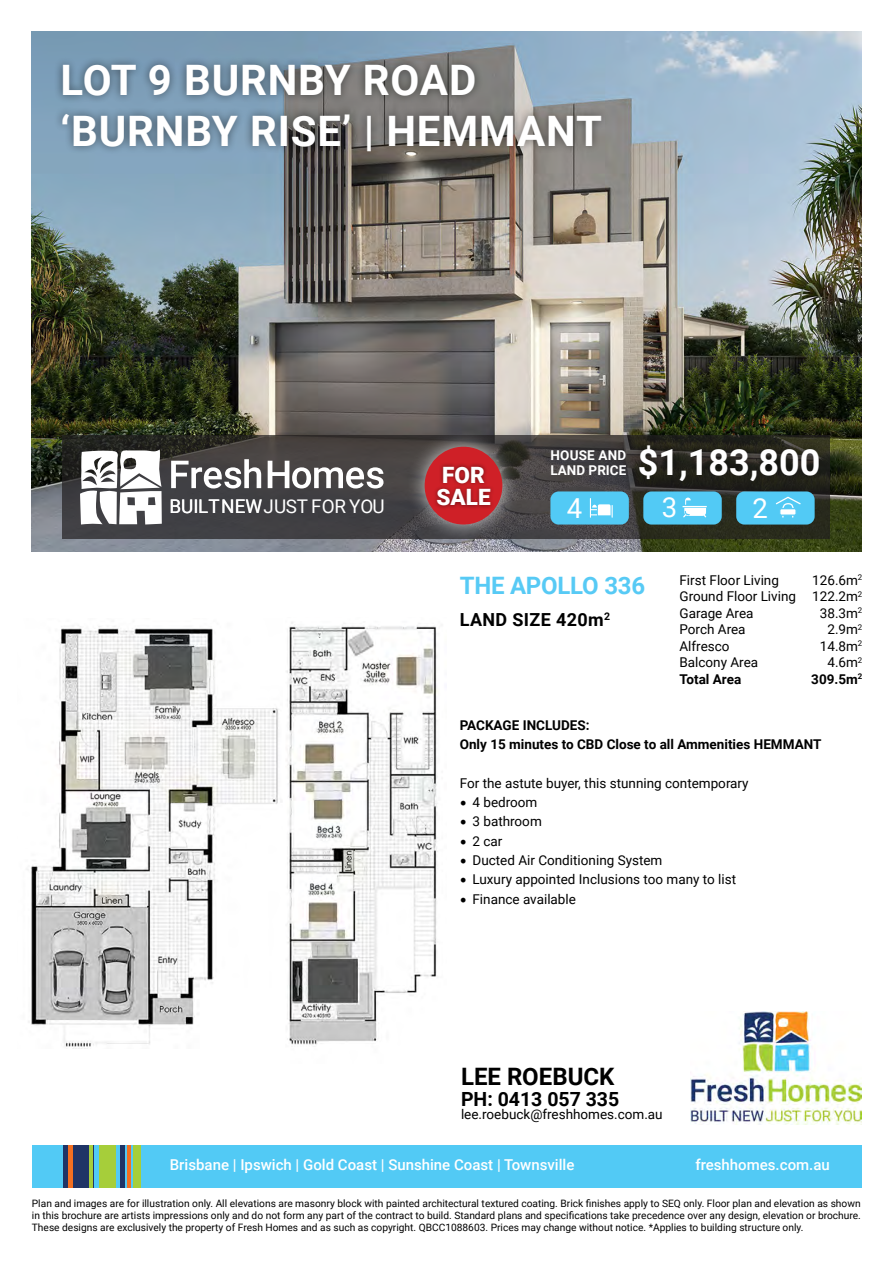
<style>
.page{position:relative;width:893px;height:1263px;background:#fff}
.page>*{position:absolute;margin:0;border:0;box-sizing:border-box;transform-origin:0 0}
.t1{font:700 42px/50.4px "Roboto";letter-spacing:.02em;color:#fff}
.t2{font:700 36px "Roboto";color:#fff}
.t3{font:27.6px "Roboto";color:#fff}
.t4{font:700 24px "Roboto";letter-spacing:-.01em;color:#57caf5}
.t5{font:700 24px "Roboto";color:#000}
.t6{font:900 22.5px/22.5px "Roboto";color:#fff}
.t7{font:700 19.5px "Roboto";color:#000}
.t8{font:18.9px "Roboto";color:#fff}
.t9{font:700 18px "Roboto";letter-spacing:.02em;color:#000}
.t10{font:500 15px "Roboto";color:#fff}
.t11{font:13.5px/16.5px "Roboto";color:#000}
.t12{font:700 13.5px/19.4px "Roboto";color:#000}
.t13{font:700 13.5px/15px "Roboto";letter-spacing:.01em;color:#fff}
.t14{font:10.2px/12px "Roboto";color:#000;text-align:justify}
.s1{font-weight:700}
.s2{font-family:"Minion Pro";font-size:18px}
</style>
<div class="page">
<img style="left:27px;top:626px;width:255px;height:423px">
<img style="left:691px;top:1011px;width:171px;height:113px">
<img style="left:32px;top:32px;width:829px;height:519px">
<div style="left:53px;top:57px;width:557px;height:103px;background:#000;opacity:.5"></div>
<svg style="left:62px;top:435px;width:767px;height:104px;background:#3d3b3b"></svg>
<svg style="left:171px;top:459px;width:90px;height:29px"></svg>
<svg style="left:268px;top:461px;width:115px;height:27px"></svg>
<svg style="left:80px;top:449px;width:82px;height:75px"></svg>
<div style="left:550px;top:491px;width:79px;height:33px;background:#52caf5;border-radius:8px"></div>
<svg style="left:590px;top:498px;width:23px;height:19px"></svg>
<div style="left:643px;top:491px;width:79px;height:33px;background:#52caf5;border-radius:8px"></div>
<svg style="left:682px;top:498px;width:25px;height:20px"></svg>
<div style="left:736px;top:491px;width:79px;height:33px;background:#52caf5;border-radius:8px"></div>
<svg style="left:775px;top:496px;width:26px;height:21px"></svg>
<div style="left:780px;top:509px;width:16px;height:6px;background:#fff;border-radius:2px"></div>
<div style="left:779px;top:508px;width:18px;height:8px;border:1px solid #57caf5;border-radius:2px"></div>
<div style="left:406px;top:428px;width:115px;height:115px;background:#fff;opacity:.75"></div>
<div style="left:425px;top:447px;width:77px;height:77px;background:#cf2027;border-radius:50%"></div>
<div style="left:433px;top:462px;width:62px;height:47px;background:#000;opacity:.5"></div>
<div style="left:32px;top:1145px;width:829px;height:42px;background:#52caf5"></div>
<div style="left:134px;top:1145px;width:7px;height:42px;background:#a6ce3a"></div>
<div style="left:99px;top:1145px;width:17px;height:42px;background:#a6ce3a"></div>
<hr style="left:127px;top:1145px;width:3px;height:42px;background:#f36f21">
<div style="left:64px;top:1145px;width:30px;height:42px;background:#1f3466"></div>
<hr style="left:121px;top:1145px;width:4px;height:42px;background:#1f3466">
<hr style="left:89px;top:1145px;width:3px;height:42px;background:#a6ce3a">
<div style="left:68px;top:1145px;width:5px;height:42px;background:#f36f21"></div>
<div style="left:631px;top:436px;width:197px;height:53px;background:#000;opacity:.5"></div>
<img style="left:286px;top:622px;width:152px;height:423px">
<h1 class="t1" style="left:61px;top:54px;width:543px">LOT 9 BURNBY ROAD ‘BURNBY RISE’ | HEMMANT</h1>
<h2 class="t2" style="left:638px;top:437px;width:184px">$1,183,800</h2>
<h3 class="t13" style="left:550px;top:447px;width:77px">HOUSE AND<br>LAND PRICE</h3>
<h3 class="t6" style="left:436px;top:463px;width:56px">FOR<br>SALE</h3>
<h3 class="t8" style="left:169px;top:493px;width:217px">BUILT NEWJUST FOR YOU</h3>
<h3 class="t3" style="left:567px;top:488px;width:17px">4</h3>
<h3 class="t3" style="left:662px;top:488px;width:17px">3</h3>
<h3 class="t3" style="left:752px;top:489px;width:17px">2</h3>
<h3 class="t11" style="left:811px;top:571px;width:53px;text-align:right">126.6m<sup>2<br></sup>122.2m<sup>2<br></sup>38.3m<sup>2<br></sup>2.9m<sup>2<br></sup>14.8m<sup>2<br></sup>4.6m<sup>2<br></sup><span class="s1">309.5m</span><sup>2</sup></h3>
<h3 class="t12" style="left:460px;top:714px;width:363px">PACKAGE INCLUDES:<br>Only 15 minutes to CBD Close to all Ammenities HEMMANT</h3>
<h3 class="t11" style="left:460px;top:774px;width:290px">For the astute buyer, this stunning contemporary</h3>
<h3 class="t11" style="left:460px;top:793px;width:79px"><span class="s2">•</span> 4 bedroom</h3>
<h3 class="t11" style="left:460px;top:813px;width:84px"><span class="s2">•</span> 3 bathroom</h3>
<h3 class="t11" style="left:460px;top:832px;width:44px"><span class="s2">•</span> 2 car</h3>
<h3 class="t11" style="left:460px;top:851px;width:204px"><span class="s2">•</span> Ducted Air Conditioning System</h3>
<h3 class="t11" style="left:460px;top:871px;width:278px"><span class="s2">•</span> Luxury appointed Inclusions too many to list</h3>
<h3 class="t11" style="left:460px;top:890px;width:118px"><span class="s2">•</span> Finance available</h3>
<h3 class="t11" style="left:679px;top:571px;width:118px">First Floor Living<br>Ground Floor Living<br>Garage Area<br>Porch Area<br>Alfresco<br>Balcony Area</h3>
<h3 class="t12" style="left:679px;top:669px;width:63px">Total Area</h3>
<h3 class="t4" style="left:460px;top:569px;width:187px">THE APOLLO 336</h3>
<h3 class="t9" style="left:460px;top:607px;width:152px">LAND SIZE 420m<sup>2</sup></h3>
<h3 class="t5" style="left:461px;top:1059px;width:155px">LEE ROEBUCK</h3>
<h3 class="t7" style="left:461px;top:1085px;width:160px">PH: 0413 057 335</h3>
<h3 class="t11" style="left:461px;top:1106px;width:203px">lee.roebuck@freshhomes.com.au</h3>
<h3 class="t10" style="left:170px;top:1154px;width:406px">Brisbane | Ipswich | Gold Coast | Sunshine Coast | Townsville</h3>
<h3 class="t10" style="left:695px;top:1154px;width:136px">freshhomes.com.au</h3>
<p class="t14" style="left:32px;top:1197px;width:830px">Plan and images are for illustration only. All elevations are masonry block with painted architectural textured coating. Brick finishes apply to SEQ only. Floor plan and elevation as shown in this brochure are artists impressions only and do not form any part of the contract to build. Standard plans and specifications take precedence over any design, elevation or brochure.<br>These designs are exclusively the property of Fresh Homes and as such as copyright. QBCC1088603. Prices may change without notice. *Applies to building structure only.</p>
</div>
